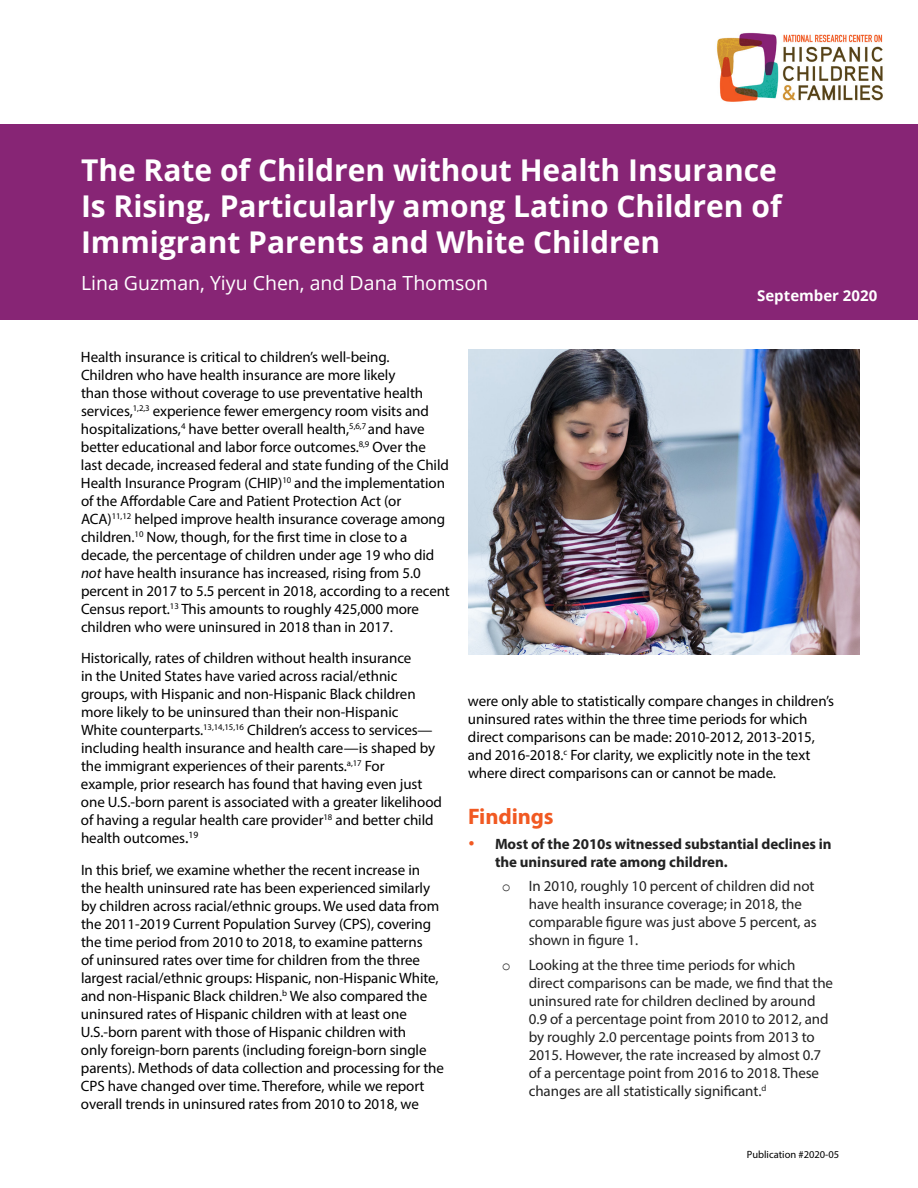
<style>
.page{position:relative;width:918px;height:1188px;background:#fff}
.page>*{position:absolute;margin:0;border:0;box-sizing:border-box;transform-origin:0 0}
.t1{font:700 30px/36px "Open Sans";color:#fff}
.t2{font:700 22.5px "Myriad Pro";letter-spacing:-.005em;color:#f15922}
.t3{font:19.5px "Open Sans";color:#fff}
.t4{font:15px/18px "Myriad Pro";letter-spacing:-.005em;color:#000}
.t5{font:15px/18px "Myriad Pro";letter-spacing:-.005em;color:#222}
.t6{font:700 15px/18px "Myriad Pro";letter-spacing:-.005em;color:#222}
.t7{font:700 15px "Open Sans";color:#fff}
.t8{font:10.5px "Myriad Pro";color:#000}
.s1{font-style:italic}
.s2{font-size:16.5px}
.s3{color:#f15922}
.s4{font-family:"Courier New"}
</style>
<div class="page">
<div style="left:0;top:124px;width:918px;height:196px;background:#872575"></div>
<img style="left:716px;top:32px;width:167px;height:70px">
<img style="left:468px;top:350px;width:391px;height:304px">
<h1 class="t1" style="left:81px;top:151px;width:702px">The Rate of Children without Health Insurance<br>Is Rising, Particularly among Latino Children of<br>Immigrant Parents and White Children</h1>
<h3 class="t3" style="left:81px;top:269px;width:409px">Lina Guzman, Yiyu Chen, and Dana Thomson</h3>
<p class="t7" style="left:757px;top:285px;width:122px">September 2020</p>
<p class="t4" style="left:81px;top:347px;width:370px">Health insurance is critical to children’s well-being.<br>Children who have health insurance are more likely<br>than those without coverage to use preventative health services,<sup>1,2,3</sup> experience fewer emergency room visits and hospitalizations,<sup>4</sup> have better overall health,<sup>5,6,7</sup> and have better educational and labor force outcomes.<sup>8,9</sup> Over the last decade, increased federal and state funding of the Child Health Insurance Program (CHIP)<sup>10</sup> and the implementation of the Affordable Care and Patient Protection Act (or ACA)<sup>11,12</sup> helped improve health insurance coverage among children.<sup>10</sup> Now, though, for the first time in close to a decade, the percentage of children under age 19 who did <span class="s1">not</span> have health insurance has increased, rising from 5.0 percent in 2017 to 5.5 percent in 2018, according to a recent Census report.<sup>13</sup> This amounts to roughly 425,000 more children who were uninsured in 2018 than in 2017.</p>
<p class="t4" style="left:81px;top:649px;width:362px">Historically, rates of children without health insurance<br>in the United States have varied across racial/ethnic groups, with Hispanic and non-Hispanic Black children more likely to be uninsured than their non-Hispanic<br>White counterparts.<sup>13,14,15,16</sup> Children’s access to services— including health insurance and health care—is shaped by the immigrant experiences of their parents.<sup>a,17</sup> For example, prior research has found that having even just one U.S.-born parent is associated with a greater likelihood of having a regular health care provider<sup>18</sup> and better child health outcomes<span class="s2">.</span><sup>19</sup></p>
<p class="t4" style="left:81px;top:860px;width:365px">In this brief, we examine whether the recent increase in the health uninsured rate has been experienced similarly by children across racial/ethnic groups. We used data from the 2011-2019 Current Population Survey (CPS), covering the time period from 2010 to 2018, to examine patterns<br>of uninsured rates over time for children from the three largest racial/ethnic groups: Hispanic, non-Hispanic White, and non-Hispanic Black children.<sup>b</sup> We also compared the uninsured rates of Hispanic children with at least one U.S.-born parent with those of Hispanic children with<br>only foreign-born parents (including foreign-born single parents). Methods of data collection and processing for the CPS have changed over time. Therefore, while we report overall trends in uninsured rates from 2010 to 2018, we</p>
<p class="t4" style="left:468px;top:692px;width:368px">were only able to statistically compare changes in children’s uninsured rates within the three time periods for which direct comparisons can be made: 2010-2012, 2013-2015, and 2016-2018.<sup>c</sup> For clarity, we explicitly note in the text where direct comparisons can or cannot be made.</p>
<h2 class="t2" style="left:468px;top:802px;width:87px">Findings</h2>
<p class="t6" style="left:495px;top:834px;width:338px;text-indent:-27px"><span class="s3">•</span> Most of the 2010s witnessed substantial declines in the uninsured rate among children.</p>
<p class="t5" style="left:529px;top:877px;width:290px;text-indent:-27px"><span class="s4">o</span> In 2010, roughly 10 percent of children did not have health insurance coverage; in 2018, the comparable figure was just above 5 percent, as shown in figure 1.</p>
<p class="t5" style="left:529px;top:956px;width:306px;text-indent:-27px"><span class="s4">o</span> Looking at the three time periods for which direct comparisons can be made, we find that the uninsured rate for children declined by around 0.9 of a percentage point from 2010 to 2012, and by roughly 2.0 percentage points from 2013 to 2015. However, the rate increased by almost 0.7 of a percentage point from 2016 to 2018. These changes are all statistically significant.<sup>d</sup></p>
<p class="t8" style="left:747px;top:1148px;width:94px">Publication #2020-05</p>
</div>
